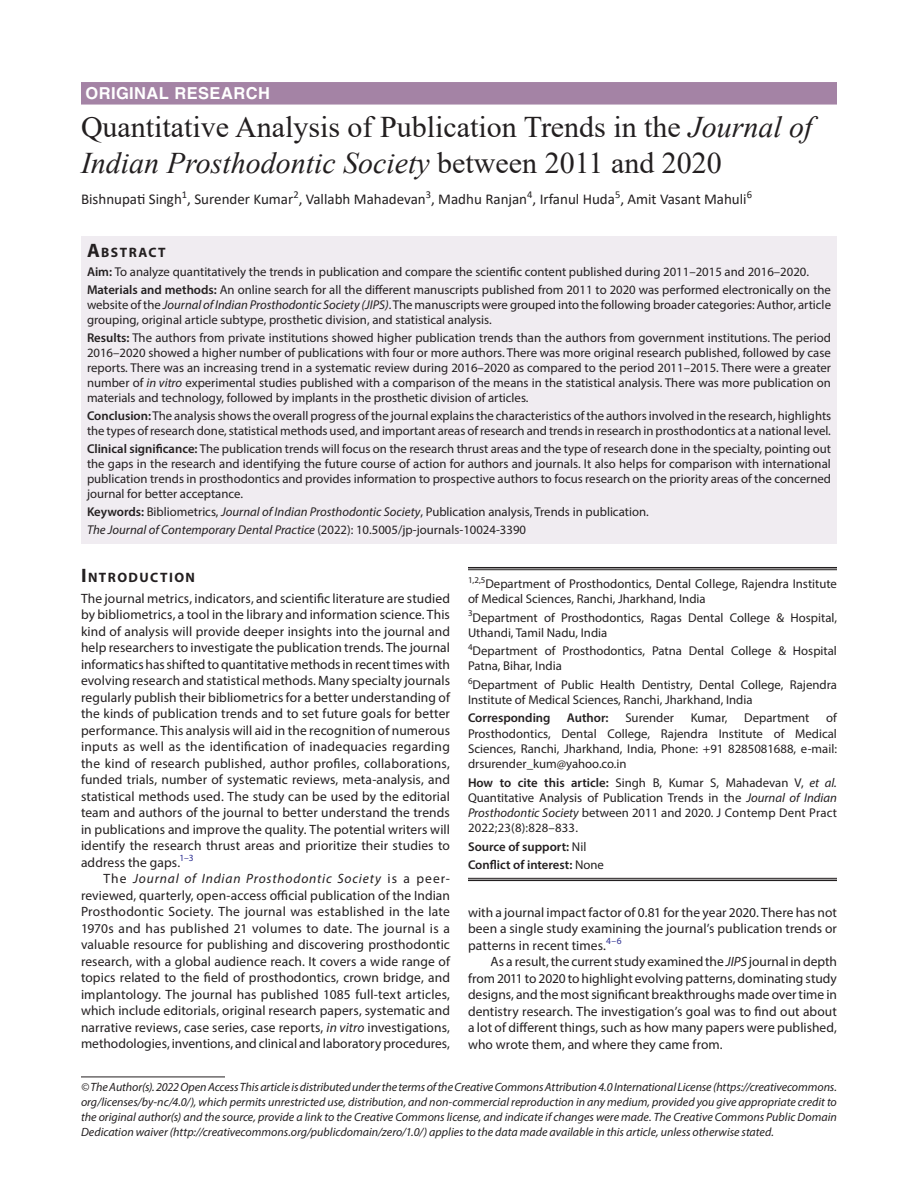
<style>
.page{position:relative;width:918px;height:1188px;background:#fff}
.page>*{position:absolute;margin:0;border:0;box-sizing:border-box;transform-origin:0 0}
.t1{font:30px/36px "Times New Roman";color:#231f20}
.ArticleType{font:700 16.5px "Helvetica LT Std";letter-spacing:.025em;color:#fff}
.AuthorName{font:15px "Calibri";color:#231f20}
.Head-1{font:700 13.65px "Myriad Pro";letter-spacing:.105em;color:#231f20}
.AbstractTitle{font:700 13.65px "Myriad Pro";letter-spacing:.105em;color:#231f20}
.Para-Indent{font:13.5px/16.5px "Myriad Pro";letter-spacing:.005em;color:#231f20;text-align:justify}
.Para-NoIndent{font:13.5px/16.5px "Myriad Pro";letter-spacing:.01em;color:#231f20;text-align:justify}
.Abstract-Para-normal{font:12.75px/15px "Myriad Pro";color:#231f20;text-align:justify}
.Affiliation{font:12.75px/15.3px "Myriad Pro";color:#231f20}
.How_to_Cite{font:12.75px/15.3px "Myriad Pro";letter-spacing:.005em;color:#231f20;text-align:justify}
.Corresponding_Author{font:12.75px/15.3px "Myriad Pro";color:#231f20;text-align:justify}
.Abstract-Para-first{font:12.75px "Myriad Pro";color:#231f20}
.Affiliation-first{font:12.75px/15.3px "Myriad Pro";color:#231f20}
.Keywords{font:12.75px "Myriad Pro";color:#231f20}
.JT_DOI{font:italic 12.75px "Myriad Pro";color:#231f20}
.COI{font:600 12.75px "Myriad Pro";color:#231f20}
.Corresponding_Author-2{font:600 12.75px "Myriad Pro";color:#231f20}
.Source{font:600 12.75px "Myriad Pro";color:#231f20}
.FootNote{font:italic 12px/15px "Myriad Pro";color:#231f20;text-align:justify}
.s1{font-style:italic}
.s2{font-size:19.5px}
.s3{font-weight:600}
.s4{font-style:normal}
.s5{font-weight:400}
</style>
<div class="page">
<div style="left:81px;top:82px;width:756px;height:23px;background:#a483a5"></div>
<div style="left:81px;top:236px;width:756px;height:26px;background:#f0ecf1"></div>
<div style="left:81px;top:261px;width:756px;height:24px;background:#f0ecf1"></div>
<div style="left:81px;top:279px;width:756px;height:54px;background:#f0ecf1"></div>
<div style="left:81px;top:327px;width:756px;height:84px;background:#f0ecf1"></div>
<div style="left:81px;top:405px;width:756px;height:39px;background:#f0ecf1"></div>
<div style="left:81px;top:438px;width:756px;height:69px;background:#f0ecf1"></div>
<div style="left:81px;top:501px;width:756px;height:24px;background:#f0ecf1"></div>
<div style="left:81px;top:519px;width:756px;height:24px;background:#f0ecf1"></div>
<hr style="left:81px;top:1077px;width:144px;height:1px;background:#231f20">
<hr style="left:468px;top:567px;width:369px;height:1px;background:#231f20">
<hr style="left:468px;top:569px;width:369px;height:1px;background:#231f20">
<hr style="left:468px;top:878px;width:369px;height:1px;background:#231f20">
<hr style="left:468px;top:880px;width:369px;height:1px;background:#231f20">
<p class="ArticleType" style="left:86px;top:83px;width:186px">ORIGINAL RESEARCH</p>
<p class="t1" style="left:81px;top:108px;width:733px">Quantitative Analysis of Publication Trends in the <span class="s1">Journal of<br>Indian Prosthodontic Society</span> between 2011 and 2020</p>
<p class="AuthorName" style="left:81px;top:189px;width:673px">Bishnupati Singh<sup>1</sup>, Surender Kumar<sup>2</sup>, Vallabh Mahadevan<sup>3</sup>, Madhu Ranjan<sup>4</sup>, Irfanul Huda<sup>5</sup>, Amit Vasant Mahuli<sup>6</sup></p>
<p class="AbstractTitle" style="left:87px;top:243px;width:80px"><span class="s2">A</span>BSTRACT</p>
<p class="Abstract-Para-first" style="left:87px;top:264px;width:724px"><span class="s3">Aim:</span> To analyze quantitatively the trends in publication and compare the scientific content published during 2011–2015 and 2016–2020.</p>
<p class="Abstract-Para-normal" style="left:87px;top:282px;width:746px"><span class="s3">Materials and methods:</span> An online search for all the different manuscripts published from 2011 to 2020 was performed electronically on the website of the <span class="s1">Journal of Indian Prosthodontic Society (JIPS)</span>. The manuscripts were grouped into the following broader categories: Author, article grouping, original article subtype, prosthetic division, and statistical analysis.</p>
<p class="Abstract-Para-normal" style="left:87px;top:330px;width:746px"><span class="s3">Results:</span> The authors from private institutions showed higher publication trends than the authors from government institutions. The period 2016–2020 showed a higher number of publications with four or more authors. There was more original research published, followed by case reports. There was an increasing trend in a systematic review during 2016–2020 as compared to the period 2011–2015. There were a greater number of <span class="s1">in vitro</span> experimental studies published with a comparison of the means in the statistical analysis. There was more publication on materials and technology, followed by implants in the prosthetic division of articles.</p>
<p class="Abstract-Para-normal" style="left:87px;top:408px;width:746px"><span class="s3">Conclusion:</span> The analysis shows the overall progress of the journal explains the characteristics of the authors involved in the research, highlights the types of research done, statistical methods used, and important areas of research and trends in research in prosthodontics at a national level.</p>
<p class="Abstract-Para-normal" style="left:87px;top:441px;width:746px"><span class="s3">Clinical significance:</span> The publication trends will focus on the research thrust areas and the type of research done in the specialty, pointing out the gaps in the research and identifying the future course of action for authors and journals. It also helps for comparison with international publication trends in prosthodontics and provides information to prospective authors to focus research on the priority areas of the concerned journal for better acceptance.</p>
<p class="Keywords" style="left:87px;top:504px;width:563px"><span class="s3">Keywords:</span> Bibliometrics, <span class="s1">Journal of Indian Prosthodontic Society</span>, Publication analysis, Trends in publication.</p>
<p class="JT_DOI" style="left:87px;top:522px;width:441px">The Journal of Contemporary Dental Practice <span class="s4">(2022): 10.5005/jp-journals-10024-3390</span></p>
<p class="Head-1" style="left:81px;top:568px;width:116px"><span class="s2">I</span>NTRODUCTION</p>
<p class="Para-NoIndent" style="left:81px;top:590px;width:371px">The journal metrics, indicators, and scientific literature are studied by bibliometrics, a tool in the library and information science. This kind of analysis will provide deeper insights into the journal and help researchers to investigate the publication trends. The journal informatics has shifted to quantitative methods in recent times with evolving research and statistical methods. Many specialty journals regularly publish their bibliometrics for a better understanding of the kinds of publication trends and to set future goals for better performance. This analysis will aid in the recognition of numerous inputs as well as the identification of inadequacies regarding the kind of research published, author profiles, collaborations, funded trials, number of systematic reviews, meta-analysis, and statistical methods used. The study can be used by the editorial team and authors of the journal to better understand the trends in publications and improve the quality. The potential writers will identify the research thrust areas and prioritize their studies to address the gaps.<sup>1–3</sup></p>
<p class="Para-Indent" style="left:81px;top:870px;width:371px;text-indent:22px">The <span class="s1">Journal of Indian Prosthodontic Society</span> is a peer&shy;reviewed, quarterly, open-access official publication of the Indian Prosthodontic Society. The journal was established in the late 1970s and has published 21 volumes to date. The journal is a valuable resource for publishing and discovering prosthodontic research, with a global audience reach. It covers a wide range of topics related to the field of prosthodontics, crown bridge, and implantology. The journal has published 1085 full-text articles, which include editorials, original research papers, systematic and narrative reviews, case series, case reports, <span class="s1">in vitro</span> investigations, methodologies, inventions, and clinical and laboratory procedures,</p>
<p class="Affiliation-first" style="left:468px;top:576px;width:371px"><sup>1,2,5</sup>Department of Prosthodontics, Dental College, Rajendra Institute of Medical Sciences, Ranchi, Jharkhand, India</p>
<p class="Affiliation" style="left:468px;top:609px;width:370px"><sup>3</sup>Department of Prosthodontics, Ragas Dental College &amp; Hospital,<br>Uthandi, Tamil Nadu, India</p>
<p class="Affiliation" style="left:468px;top:643px;width:370px"><sup>4</sup>Department of Prosthodontics, Patna Dental College &amp; Hospital<br>Patna, Bihar, India</p>
<p class="Affiliation" style="left:468px;top:677px;width:370px"><sup>6</sup>Department of Public Health Dentistry, Dental College, Rajendra<br>Institute of Medical Sciences, Ranchi, Jharkhand, India</p>
<p class="Corresponding_Author-2" style="left:468px;top:710px;width:84px">Corresponding</p>
<p class="Corresponding_Author-2" style="left:567px;top:710px;width:43px">Author:</p>
<p class="Corresponding_Author" style="left:625px;top:710px;width:50px">Surender</p>
<p class="Corresponding_Author" style="left:691px;top:710px;width:38px">Kumar,</p>
<p class="Corresponding_Author" style="left:744px;top:710px;width:67px">Department</p>
<p class="Corresponding_Author" style="left:468px;top:710px;width:371px;text-indent:358px">of Prosthodontics, Dental College, Rajendra Institute of Medical Sciences, Ranchi, Jharkhand, India, Phone: +91 8285081688, e-mail: drsurender_kum@yahoo.co.in</p>
<p class="How_to_Cite" style="left:468px;top:774px;width:371px"><span class="s3">How to cite this article:</span> Singh B, Kumar S, Mahadevan V, <span class="s1">et al.<br></span>Quantitative Analysis of Publication Trends in the <span class="s1">Journal of Indian Prosthodontic Society</span> between 2011 and 2020. J Contemp Dent Pract 2022;23(8):828–833.</p>
<p class="Source" style="left:468px;top:838px;width:120px">Source of support: <span class="s5">Nil</span></p>
<p class="COI" style="left:468px;top:857px;width:137px">Conflict of interest: <span class="s5">None</span></p>
<p class="Para-Indent" style="left:468px;top:904px;width:370px">with a journal impact factor of 0.81 for the year 2020. There has not been a single study examining the journal’s publication trends or patterns in recent times.<sup>4–6</sup></p>
<p class="Para-Indent" style="left:468px;top:953px;width:371px;text-indent:22px">As a result, the current study examined the <span class="s1">JIPS</span> journal in depth from 2011 to 2020 to highlight evolving patterns, dominating study designs, and the most significant breakthroughs made over time in dentistry research. The investigation’s goal was to find out about a lot of different things, such as how many papers were published, who wrote them, and where they came from.</p>
<p class="FootNote" style="left:81px;top:1079px;width:758px">© The Author(s). 2022 Open Access This article is distributed under the terms of the Creative Commons Attribution 4.0 International License (https://creativecommons. org/licenses/by-nc/4.0/), which permits unrestricted use, distribution, and non-commercial reproduction in any medium, provided you give appropriate credit to the original author(s) and the source, provide a link to the Creative Commons license, and indicate if changes were made. The Creative Commons Public Domain Dedication waiver (http://creativecommons.org/publicdomain/zero/1.0/) applies to the data made available in this article, unless otherwise stated.</p>
</div>
